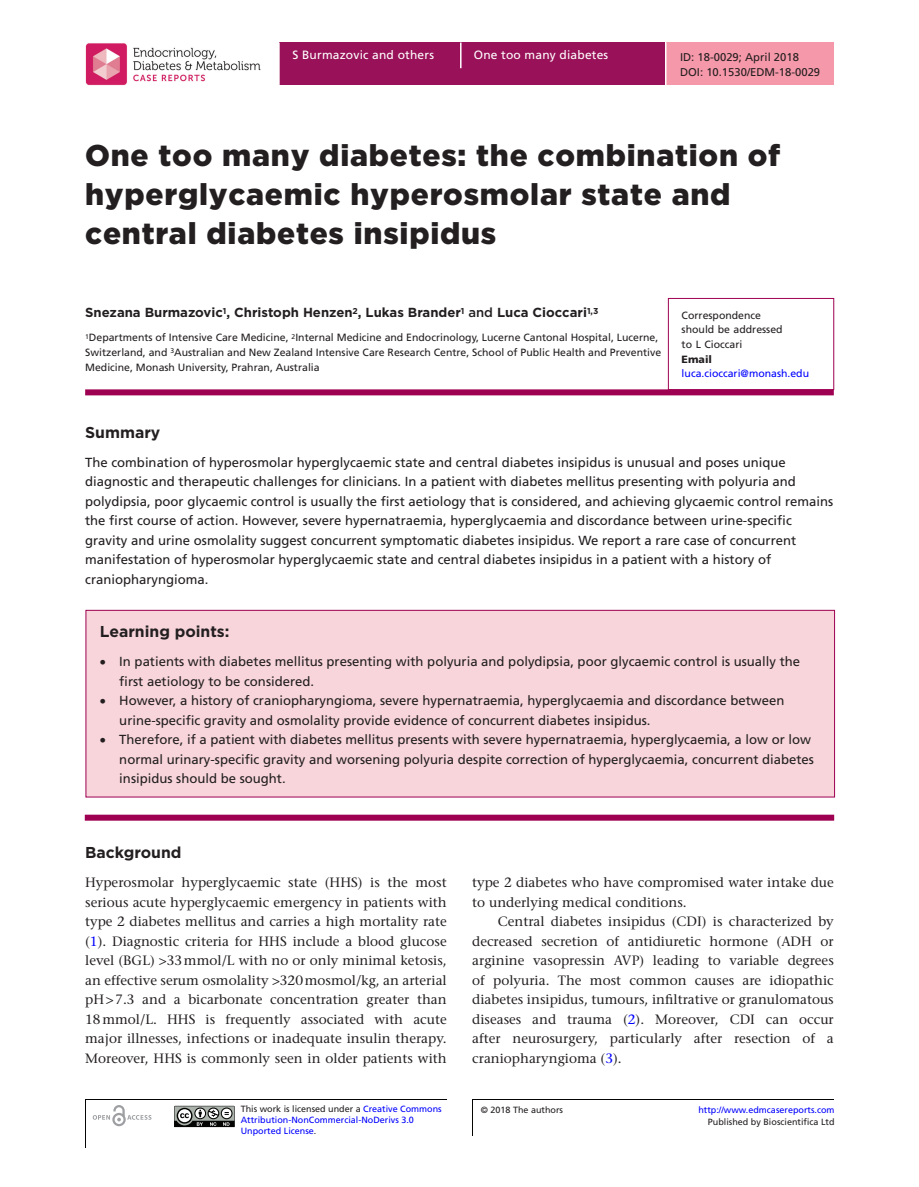
<style>
.page{position:relative;width:919px;height:1187px;background:#fff}
.page>*{position:absolute;margin:0;border:0;box-sizing:border-box;transform-origin:0 0}
.CT{font:900 30px/39px "Gotham";letter-spacing:.025em;color:#231f20}
.H1_Rule{font:700 15.75px "Gotham";color:#231f20}
.ABS_H{font:700 15.75px "Gotham";color:#231f20}
.TXT{font:500 13.5px/19.5px "Stone Serif Std";color:#231f20;text-align:justify}
.TXI{font:500 13.5px/19.5px "Stone Serif Std";color:#231f20;text-align:justify}
.ABS_TXT{font:13.2px/19.5px "Frutiger LT Std";color:#231f20}
.AU{font:700 13.2px "Gotham";color:#231f20}
.Author_Name{font:12px "Frutiger LT Std";letter-spacing:.015em;color:#fff}
.Article_Title{font:12px "Frutiger LT Std";letter-spacing:.015em;color:#fff}
.t1{font:11.25px "Frutiger LT Std";color:#231f20}
.Address{font:10.5px/14.7px "Frutiger LT Std";color:#231f20}
.Corres{font:10.5px "Frutiger LT Std";color:#231f20}
.Corres-2{font:10.5px "Frutiger LT Std";color:#00f}
.Corres-3{font:900 10.5px "Frutiger LT Std";color:#231f20}
.t2{font:9px/10.8px "Frutiger LT Std";color:#00f}
.t3{font:9px "Frutiger LT Std";color:#231f20}
.s1{font-weight:500}
.s2{color:#00f}
.s3{color:#231f20}
</style>
<div class="page">
<div style="left:280px;top:43px;width:385px;height:42px;background:#991259"></div>
<div style="left:666px;top:43px;width:167px;height:42px;background:#f598a9"></div>
<svg style="left:460px;top:43px;width:1px;height:25px"></svg>
<img style="left:85px;top:43px;width:176px;height:42px">
<svg style="left:174px;top:1105px;width:61px;height:23px"></svg>
<svg style="left:93px;top:1105px;width:58px;height:21px"></svg>
<hr style="left:85px;top:1099px;width:1px;height:48px;background:#040503">
<hr style="left:472px;top:1099px;width:1px;height:36px;background:#050504">
<hr style="left:85px;top:1098px;width:361px;height:1px;background:#050504">
<hr style="left:472px;top:1099px;width:361px;height:1px;background:#050504">
<div style="left:85px;top:389px;width:748px;height:6px;background:#9e0151"></div>
<div style="left:668px;top:298px;width:166px;height:92px;border:1px solid #9e0151"></div>
<div style="left:86px;top:610px;width:748px;height:187px;background:#f7d5db"></div>
<div style="left:85px;top:814px;width:749px;height:6px;background:#9e0151"></div>
<div style="left:86px;top:610px;width:748px;height:187px;border:1px solid #9e0151"></div>
<p class="Author_Name" style="left:292px;top:48px;width:143px">S Burmazovic and others</p>
<p class="Article_Title" style="left:474px;top:48px;width:136px">One too many diabetes</p>
<p class="t1" style="left:680px;top:51px;width:120px">ID: 18-0029; April 2018</p>
<p class="t1" style="left:680px;top:65px;width:142px">DOI: 10.1530/EDM-18-0029</p>
<p class="CT" style="left:85px;top:135px;width:696px">One too many diabetes: the combination of hyperglycaemic hyperosmolar state and central diabetes insipidus</p>
<p class="AU" style="left:85px;top:304px;width:514px">Snezana Burmazovic<sup>1</sup>, Christoph Henzen<sup>2</sup>, Lukas Brander<sup>1</sup> <span class="s1">and</span> Luca Cioccari<sup>1,3</sup></p>
<p class="Address" style="left:85px;top:330px;width:577px"><sup>1</sup>Departments of Intensive Care Medicine, <sup>2</sup>Internal Medicine and Endocrinology, Lucerne Cantonal Hospital, Lucerne,<br>Switzerland, and <sup>3</sup>Australian and New Zealand Intensive Care Research Centre, School of Public Health and Preventive<br>Medicine, Monash University, Prahran, Australia</p>
<p class="Corres" style="left:681px;top:309px;width:81px">Correspondence</p>
<p class="Corres" style="left:681px;top:323px;width:102px">should be addressed</p>
<p class="Corres" style="left:681px;top:338px;width:62px">to L Cioccari</p>
<p class="Corres-3" style="left:681px;top:352px;width:32px">Email</p>
<p class="Corres-2" style="left:681px;top:367px;width:129px">luca.cioccari@monash.edu</p>
<p class="ABS_H" style="left:85px;top:422px;width:77px">Summary</p>
<p class="ABS_TXT" style="left:85px;top:452px;width:749px">The combination of hyperosmolar hyperglycaemic state and central diabetes insipidus is unusual and poses unique diagnostic and therapeutic challenges for clinicians. In a patient with diabetes mellitus presenting with polyuria and polydipsia, poor glycaemic control is usually the first aetiology that is considered, and achieving glycaemic control remains the first course of action. However, severe hypernatraemia, hyperglycaemia and discordance between urine-specific gravity and urine osmolality suggest concurrent symptomatic diabetes insipidus. We report a rare case of concurrent manifestation of hyperosmolar hyperglycaemic state and central diabetes insipidus in a patient with a history of craniopharyngioma.</p>
<h1 class="H1_Rule" style="left:100px;top:620px;width:131px">Learning points:</h1>
<p class="ABS_TXT" style="left:119px;top:651px;width:682px;text-indent:-20px">• In patients with diabetes mellitus presenting with polyuria and polydipsia, poor glycaemic control is usually the first aetiology to be considered.</p>
<p class="ABS_TXT" style="left:119px;top:690px;width:666px;text-indent:-20px">• However, a history of craniopharyngioma, severe hypernatraemia, hyperglycaemia and discordance between urine-specific gravity and osmolality provide evidence of concurrent diabetes insipidus.</p>
<p class="ABS_TXT" style="left:119px;top:729px;width:696px;text-indent:-20px">• Therefore, if a patient with diabetes mellitus presents with severe hypernatraemia, hyperglycaemia, a low or low normal urinary-specific gravity and worsening polyuria despite correction of hyperglycaemia, concurrent diabetes insipidus should be sought.</p>
<p class="H1_Rule" style="left:85px;top:842px;width:98px">Background</p>
<p class="TXT" style="left:85px;top:872px;width:363px">Hyperosmolar hyperglycaemic state (HHS) is the most serious acute hyperglycaemic emergency in patients with type 2 diabetes mellitus and carries a high mortality rate (<span class="s2">1</span>). Diagnostic criteria for HHS include a blood glucose level (BGL) &gt;33mmol/L with no or only minimal ketosis, an effective serum osmolality &gt;320mosmol/kg, an arterial pH&gt;7.3 and a bicarbonate concentration greater than 18mmol/L. HHS is frequently associated with acute major illnesses, infections or inadequate insulin therapy.<br>Moreover, HHS is commonly seen in older patients with</p>
<p class="TXT" style="left:472px;top:872px;width:363px">type 2 diabetes who have compromised water intake due to underlying medical conditions.</p>
<p class="TXI" style="left:472px;top:911px;width:363px;text-indent:26px">Central diabetes insipidus (CDI) is characterized by decreased secretion of antidiuretic hormone (ADH or arginine vasopressin AVP) leading to variable degrees of polyuria. The most common causes are idiopathic diabetes insipidus, tumours, infiltrative or granulomatous diseases and trauma (<span class="s2">2</span>). Moreover, CDI can occur after neurosurgery, particularly after resection of a craniopharyngioma (<span class="s2">3</span>).</p>
<p class="t2" style="left:241px;top:1103px;width:202px"><span class="s3">This work is licensed under a</span> Creative Commons<br>Attribution-NonCommercial-NoDerivs 3.0<br>Unported License<span class="s3">.</span></p>
<p class="t3" style="left:481px;top:1104px;width:84px">© 2018 The authors</p>
<p class="t2" style="left:698px;top:1104px;width:138px">http://www.edmcasereports.com</p>
<p class="t3" style="left:708px;top:1116px;width:128px">Published by Bioscientifica Ltd</p>
</div>
